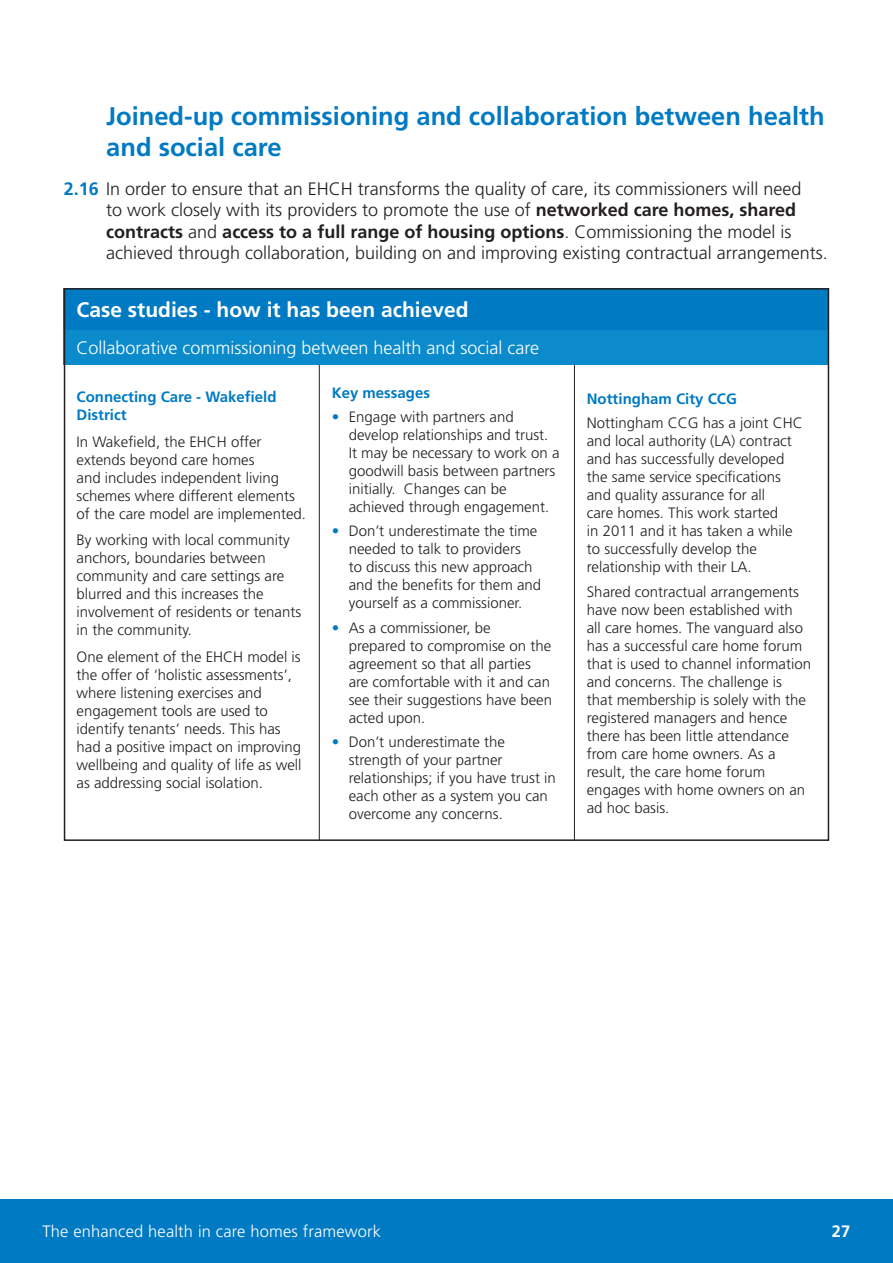
<style>
.page{position:relative;width:893px;height:1263px;background:#fff}
.page>*{position:absolute;margin:0;border:0;box-sizing:border-box;transform-origin:0 0}
.t1{font:700 25.5px/30.6px "Frutiger";color:#007ac3}
.t2{font:700 21px "Frutiger";color:#fff}
.t3{font:300 18px/21.6px "Frutiger";color:#231f20}
.t4{font:300 18px "Frutiger";color:#fff}
.t5{font:300 16.5px "Frutiger";letter-spacing:.01em;color:#fff}
.t6{font:700 16.5px "Frutiger";color:#fff}
.t7{font:300 15px/18px "Frutiger";color:#231f20}
.t8{font:700 15px/18px "Frutiger";color:#007ac3}
.s1{font-weight:700;color:#007ac3}
.s2{font-weight:700}
.s3{color:#007ac3}
</style>
<div class="page">
<div style="left:64px;top:288px;width:765px;height:43px;background:#007ac3"></div>
<div style="left:64px;top:331px;width:765px;height:34px;background:#0b8bcc"></div>
<hr style="left:319px;top:365px;width:1px;height:476px;background:#231f20">
<hr style="left:574px;top:365px;width:1px;height:476px;background:#231f20">
<div style="left:0;top:1199px;width:893px;height:64px;background:#007ac3"></div>
<p class="t1" style="left:106px;top:101px;width:720px">Joined-up commissioning and collaboration between health and social care</p>
<p class="t3" style="left:106px;top:178px;width:723px;text-indent:-43px"><span class="s1">2.16</span> In order to ensure that an EHCH transforms the quality of care, its commissioners will need<br>to work closely with its providers to promote the use of <span class="s2">networked care homes, shared contracts</span> and <span class="s2">access to a full range of housing options</span>. Commissioning the model is achieved through collaboration, building on and improving existing contractual arrangements.</p>
<p class="t2" style="left:77px;top:298px;width:394px">Case studies - how it has been achieved</p>
<p class="t4" style="left:77px;top:338px;width:464px">Collaborative commissioning between health and social care</p>
<p class="t8" style="left:77px;top:388px;width:202px">Connecting Care - Wakefield<br>District</p>
<p class="t7" style="left:77px;top:433px;width:231px">In Wakefield, the EHCH offer extends beyond care homes<br>and includes independent living schemes where different elements of the care model are implemented.</p>
<p class="t7" style="left:77px;top:531px;width:226px">By working with local community anchors, boundaries between community and care settings are blurred and this increases the involvement of residents or tenants in the community.</p>
<p class="t7" style="left:77px;top:648px;width:227px">One element of the EHCH model is the offer of ‘holistic assessments’, where listening exercises and engagement tools are used to identify tenants’ needs. This has had a positive impact on improving wellbeing and quality of life as well as addressing social isolation.</p>
<p class="t8" style="left:332px;top:383px;width:100px">Key messages</p>
<p class="t7" style="left:349px;top:408px;width:212px;text-indent:-17px"><span class="s3">•</span> Engage with partners and develop relationships and trust.<br>It may be necessary to work on a goodwill basis between partners initially. Changes can be achieved through engagement.</p>
<p class="t7" style="left:349px;top:522px;width:194px;text-indent:-17px"><span class="s3">•</span> Don’t underestimate the time needed to talk to providers<br>to discuss this new approach and the benefits for them and yourself as a commissioner.</p>
<p class="t7" style="left:349px;top:619px;width:205px;text-indent:-17px"><span class="s3">•</span> As a commissioner, be<br>prepared to compromise on the agreement so that all parties are comfortable with it and can see their suggestions have been acted upon.</p>
<p class="t7" style="left:349px;top:733px;width:209px;text-indent:-17px"><span class="s3">•</span> Don’t underestimate the strength of your partner relationships; if you have trust in each other as a system you can overcome any concerns.</p>
<p class="t8" style="left:587px;top:390px;width:152px">Nottingham City CCG</p>
<p class="t7" style="left:587px;top:414px;width:217px">Nottingham CCG has a joint CHC and local authority (LA) contract and has successfully developed the same service specifications and quality assurance for all<br>care homes. This work started<br>in 2011 and it has taken a while to successfully develop the relationship with their LA.</p>
<p class="t7" style="left:587px;top:583px;width:226px">Shared contractual arrangements have now been established with<br>all care homes. The vanguard also has a successful care home forum that is used to channel information and concerns. The challenge is that membership is solely with the registered managers and hence there has been little attendance from care home owners. As a result, the care home forum engages with home owners on an ad hoc basis.</p>
<p class="t5" style="left:43px;top:1222px;width:340px">The enhanced health in care homes framework</p>
<p class="t6" style="left:832px;top:1222px;width:20px">27</p>
</div>
